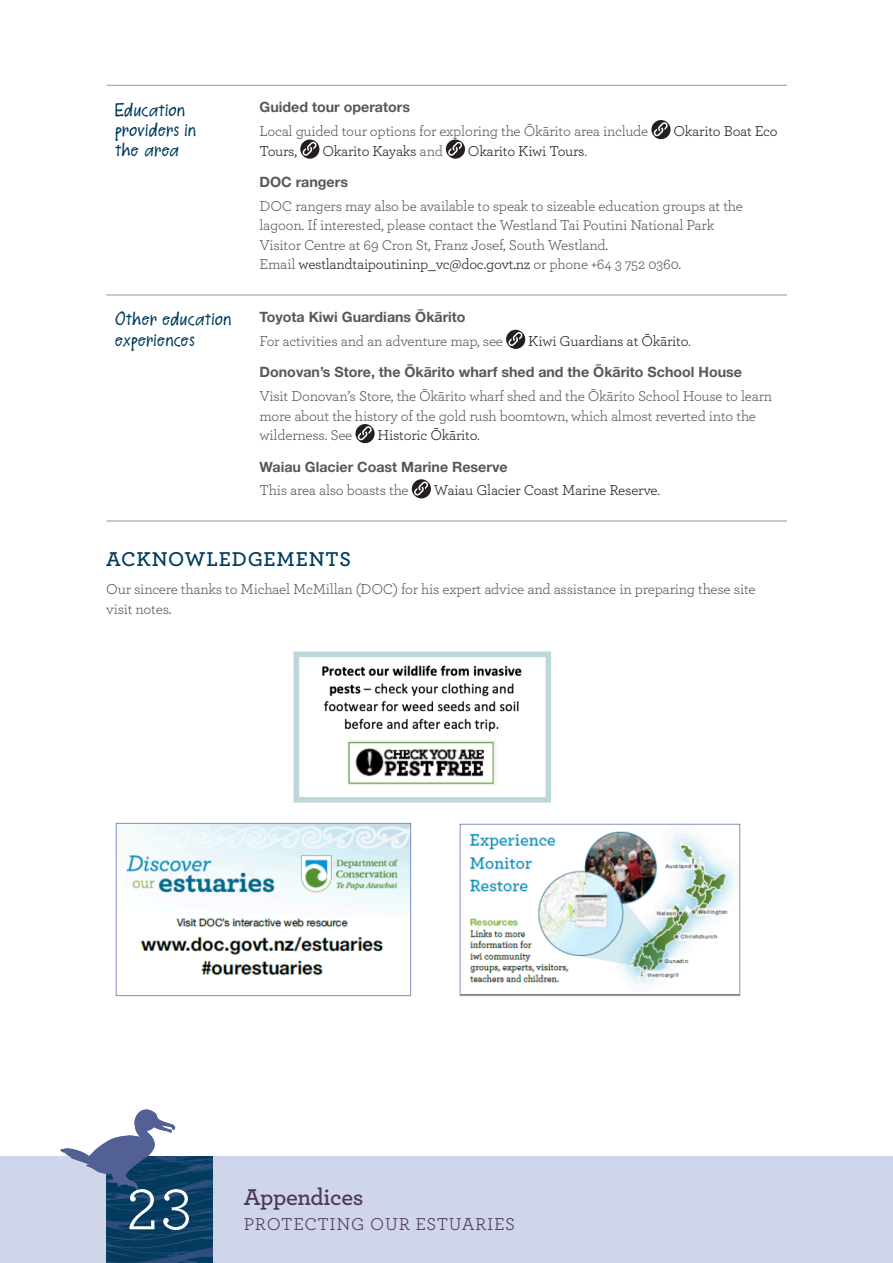
<style>
.page{position:relative;width:893px;height:1263px;background:#fff}
.page>*{position:absolute;margin:0;border:0;box-sizing:border-box;transform-origin:0 0}
.t1{font:60px "Archer";color:#fff}
.t2{font:600 24px "Archer";letter-spacing:-.015em;color:#4c385b}
.t3{font:600 21px "Archer";letter-spacing:.035em;color:#023b5e}
.t4{font:18px "Archer";letter-spacing:.04em;color:#4c385b}
.Table_H1{font:15.75px/20.2px "Salli Scribbles";letter-spacing:.005em;color:#023b5e}
.BODY_TEXT{font:15px/19.5px "Archer";letter-spacing:-.015em;color:#57585a}
.BODY_TEXT-2{font:15px "Archer";letter-spacing:-.015em;color:#231f20}
.Table_H2{font:700 14.25px "Helvetica Neue LT Std";color:#57585a}
.s1{color:#57585a}
.s2{color:#231f20}
</style>
<div class="page">
<img style="left:115px;top:651px;width:626px;height:346px">
<svg style="left:106px;top:120px;width:681px;height:401px"></svg>
<hr style="left:251px;top:85px;width:1px;height:210px;background:#fff">
<hr style="left:106px;top:85px;width:145px;height:1px;background:#939598">
<hr style="left:251px;top:85px;width:536px;height:1px;background:#939598">
<hr style="left:106px;top:85px;width:1px;height:210px;background:#fff">
<hr style="left:106px;top:295px;width:145px;height:1px;background:#939598">
<hr style="left:251px;top:295px;width:536px;height:1px;background:#939598">
<hr style="left:106px;top:521px;width:145px;height:1px;background:#939598">
<hr style="left:251px;top:521px;width:536px;height:1px;background:#939598">
<svg style="left:651px;top:120px;width:20px;height:19px"></svg>
<svg style="left:653px;top:122px;width:15px;height:15px"></svg>
<svg style="left:300px;top:140px;width:19px;height:19px"></svg>
<svg style="left:302px;top:141px;width:15px;height:15px"></svg>
<svg style="left:446px;top:140px;width:19px;height:19px"></svg>
<svg style="left:448px;top:141px;width:14px;height:15px"></svg>
<svg style="left:506px;top:330px;width:19px;height:19px"></svg>
<svg style="left:508px;top:332px;width:15px;height:14px"></svg>
<svg style="left:355px;top:424px;width:20px;height:19px"></svg>
<svg style="left:357px;top:426px;width:15px;height:15px"></svg>
<svg style="left:412px;top:479px;width:19px;height:19px"></svg>
<svg style="left:414px;top:481px;width:14px;height:15px"></svg>
<div style="left:0;top:1157px;width:893px;height:106px;background:#cfd5eb"></div>
<img style="left:106px;top:1157px;width:107px;height:106px">
<svg style="left:60px;top:1109px;width:115px;height:81px"></svg>
<p class="Table_H1" style="left:115px;top:98px;width:83px">Education providers in the area</p>
<p class="Table_H2" style="left:260px;top:99px;width:152px">Guided tour operators</p>
<p class="BODY_TEXT" style="left:260px;top:121px;width:390px">Local guided tour options for exploring the Ōkārito area include</p>
<p class="BODY_TEXT-2" style="left:674px;top:121px;width:106px">Okarito Boat Eco</p>
<p class="BODY_TEXT-2" style="left:260px;top:140px;width:39px">Tours,</p>
<p class="BODY_TEXT-2" style="left:322px;top:140px;width:122px">Okarito Kayaks <span class="s1">and</span></p>
<p class="BODY_TEXT-2" style="left:468px;top:140px;width:121px">Okarito Kiwi Tours<span class="s1">.</span></p>
<p class="Table_H2" style="left:260px;top:173px;width:90px">DOC rangers</p>
<p class="BODY_TEXT" style="left:260px;top:195px;width:485px">DOC rangers may also be available to speak to sizeable education groups at the lagoon. If interested, please contact the Westland Tai Poutini National Park Visitor Centre at 69 Cron St, Franz Josef, South Westland.<br>Email <span class="s2">westlandtaipoutininp_vc@doc.govt.nz</span> or phone +64 3 752 0360.</p>
<p class="Table_H1" style="left:115px;top:308px;width:118px">Other education experiences</p>
<p class="Table_H2" style="left:260px;top:308px;width:208px">Toyota Kiwi Guardians Ōkārito</p>
<p class="BODY_TEXT" style="left:260px;top:330px;width:245px">For activities and an adventure map, see</p>
<p class="BODY_TEXT-2" style="left:528px;top:331px;width:164px">Kiwi Guardians at Ōkārito<span class="s1">.</span></p>
<p class="Table_H2" style="left:260px;top:363px;width:484px">Donovan’s Store, the Ōkārito wharf shed and the Ōkārito School House</p>
<p class="BODY_TEXT" style="left:260px;top:386px;width:514px">Visit Donovan’s Store, the Ōkārito wharf shed and the Ōkārito School House to learn more about the history of the gold rush boomtown, which almost reverted into the wilderness. See</p>
<p class="BODY_TEXT-2" style="left:378px;top:425px;width:104px">Historic Ōkārito<span class="s1">.</span></p>
<p class="Table_H2" style="left:260px;top:458px;width:250px">Waiau Glacier Coast Marine Reserve</p>
<p class="BODY_TEXT" style="left:260px;top:480px;width:151px">This area also boasts the</p>
<p class="BODY_TEXT-2" style="left:434px;top:480px;width:228px">Waiau Glacier Coast Marine Reserve<span class="s1">.</span></p>
<h2 class="t3" style="left:106px;top:543px;width:246px">ACKNOWLEDGEMENTS</h2>
<p class="BODY_TEXT" style="left:106px;top:579px;width:651px">Our sincere thanks to Michael McMillan (DOC) for his expert advice and assistance in preparing these site visit notes.</p>
<h1 class="t1" style="left:126px;top:1168px;width:68px">23</h1>
<h2 class="t2" style="left:244px;top:1179px;width:121px">Appendices</h2>
<p class="t4" style="left:244px;top:1211px;width:273px">PROTECTING OUR ESTUARIES</p>
</div>
